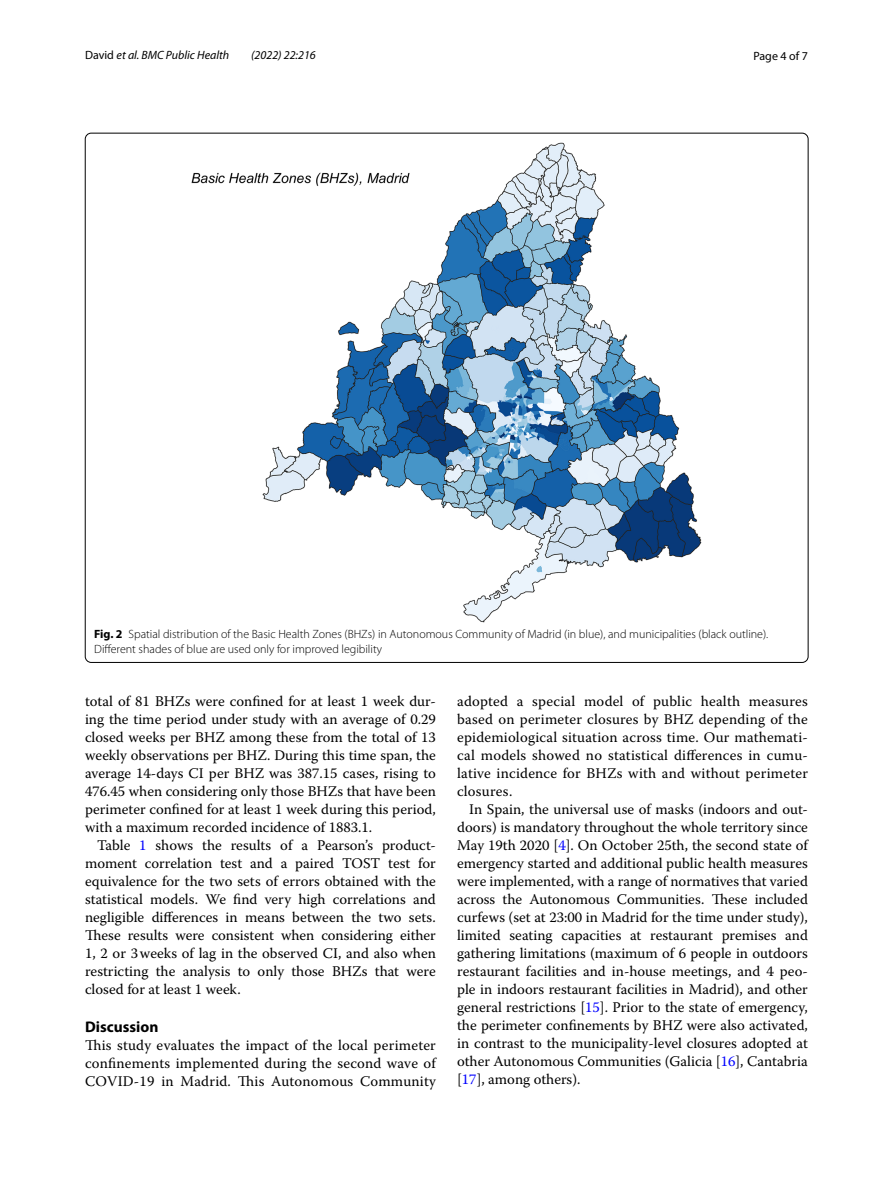
<style>
.page{position:relative;width:893px;height:1187px;background:#fff}
.page>*{position:absolute;margin:0;border:0;box-sizing:border-box;transform-origin:0 0}
.t1{font:700 15.45px "Myriad Pro";color:#000}
.t2{font:14.7px/18px "Warnock Pro";letter-spacing:.005em;color:#000;text-align:justify}
.t3{font:300 12px/15px "Myriad Pro";color:#000}
.t4{font:italic 12px "Myriad Pro";color:#000}
.t5{font:12px "Myriad Pro";color:#000}
.s1{font-style:normal}
.s2{font-weight:700}
.s3{color:#00f}
</style>
<div class="page">
<img style="left:191px;top:142px;width:511px;height:480px">
<p class="t4" style="left:85px;top:48px;width:146px"><span class="s1">David</span> et al. BMC Public Health</p>
<p class="t4" style="left:251px;top:48px;width:66px">(2022) 22:216</p>
<p class="t5" style="left:753px;top:48px;width:56px">Page 4 of 7</p>
<p class="t3" style="left:94px;top:626px;width:676px"><span class="s2">Fig. 2</span> Spatial distribution of the Basic Health Zones (BHZs) in Autonomous Community of Madrid (in blue), and municipalities (black outline).<br>Different shades of blue are used only for improved legibility</p>
<p class="t2" style="left:85px;top:691px;width:352px">total of 81 BHZs were confined for at least 1 week dur&shy;ing the time period under study with an average of 0.29 closed weeks per BHZ among these from the total of 13 weekly observations per BHZ. During this time span, the average 14-days CI per BHZ was 387.15 cases, rising to 476.45 when considering only those BHZs that have been perimeter confined for at least 1 week during this period, with a maximum recorded incidence of 1883.1.</p>
<p class="t2" style="left:85px;top:835px;width:352px;text-indent:12px">Table <span class="s3">1</span> shows the results of a Pearson’s product&shy;moment correlation test and a paired TOST test for equivalence for the two sets of errors obtained with the statistical models. We find very high correlations and negligible differences in means between the two sets.<br>These results were consistent when considering either 1, 2 or 3weeks of lag in the observed CI, and also when restricting the analysis to only those BHZs that were closed for at least 1 week.</p>
<p class="t1" style="left:85px;top:1016px;width:75px">Discussion</p>
<p class="t2" style="left:85px;top:1036px;width:352px">This study evaluates the impact of the local perimeter confinements implemented during the second wave of COVID-19 in Madrid. This Autonomous Community</p>
<p class="t2" style="left:457px;top:691px;width:352px">adopted a special model of public health measures based on perimeter closures by BHZ depending of the epidemiological situation across time. Our mathemati&shy;cal models showed no statistical differences in cumu&shy;lative incidence for BHZs with and without perimeter closures.</p>
<p class="t2" style="left:457px;top:799px;width:352px;text-indent:12px">In Spain, the universal use of masks (indoors and out&shy;doors) is mandatory throughout the whole territory since May 19th 2020 [<span class="s3">4</span>]. On October 25th, the second state of emergency started and additional public health measures were implemented, with a range of normatives that varied across the Autonomous Communities. These included curfews (set at 23:00 in Madrid for the time under study), limited seating capacities at restaurant premises and gathering limitations (maximum of 6 people in outdoors restaurant facilities and in-house meetings, and 4 peo&shy;ple in indoors restaurant facilities in Madrid), and other general restrictions [<span class="s3">15</span>]. Prior to the state of emergency, the perimeter confinements by BHZ were also activated, in contrast to the municipality-level closures adopted at other Autonomous Communities (Galicia [<span class="s3">16</span>], Cantabria [<span class="s3">17</span>], among others).</p>
</div>
